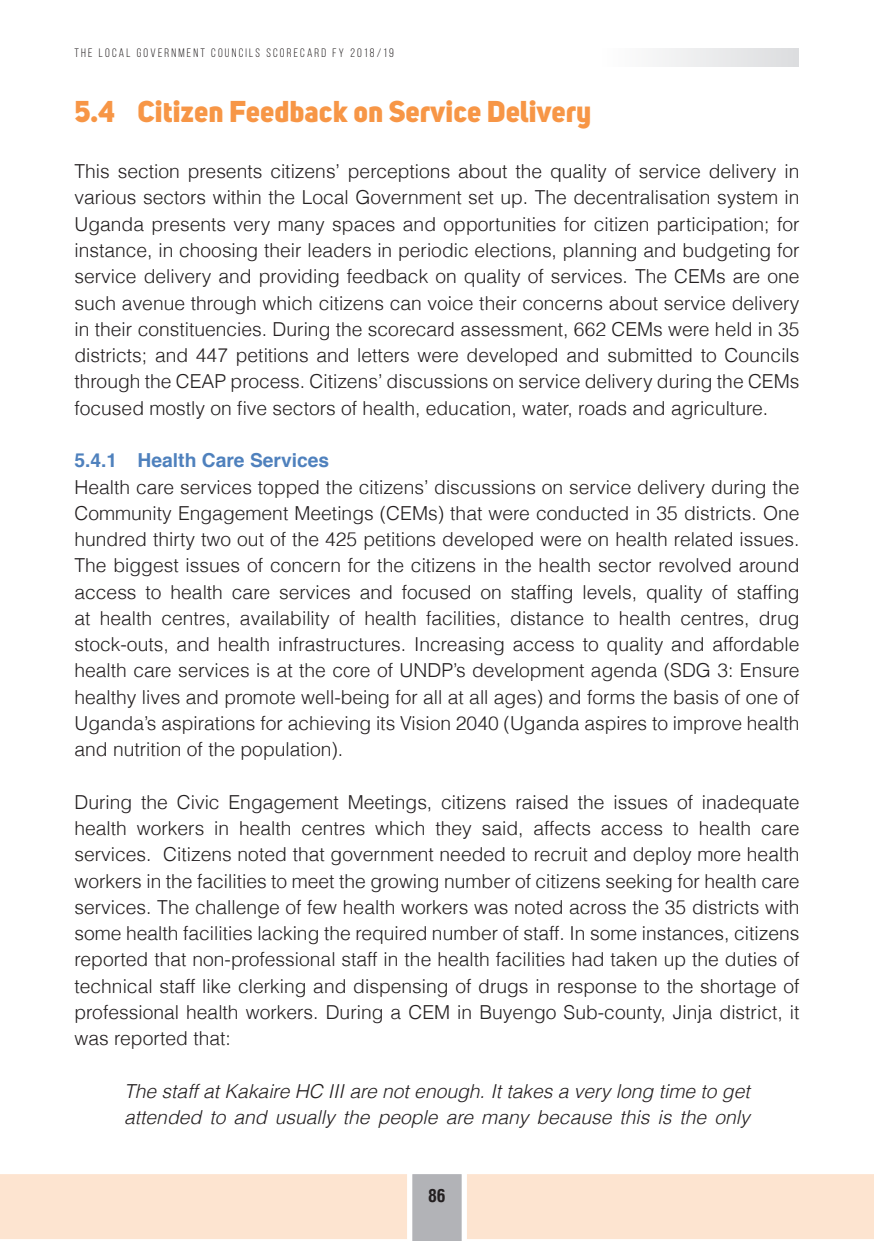
<style>
.page{position:relative;width:874px;height:1241px;background:#fff}
.page>*{position:absolute;margin:0;border:0;box-sizing:border-box;transform-origin:0 0}
.t1{font:800 29.75px "Uni Sans";color:#f79646}
.t2{font:300 19.25px/26.2px "Helvetica";color:#231f20;text-align:justify}
.t3{font:italic 300 19.25px/26.2px "Helvetica";color:#231f20}
.t4{font:700 condensed 17.5px "Helvetica";color:#231f20}
.t5{font:12.25px "Bebas Neue";letter-spacing:.18em;color:#231f20}
.s1{font-weight:700;color:#4f81bd}
</style>
<div class="page">
<div style="left:0;top:1174px;width:873px;height:65px;background:#fde4d0"></div>
<div style="left:601px;top:48px;width:197px;height:19px;background:linear-gradient(to right,#fefefe,#dcdddf)"></div>
<svg style="left:407px;top:1174px;width:59px;height:66px"></svg>
<p class="t5" style="left:74px;top:46px;width:320px">THE LOCAL GOVERNMENT COUNCILS SCORECARD FY 2018/19</p>
<p class="t1" style="left:74px;top:92px;width:518px">5.4 Citizen Feedback on Service Delivery</p>
<p class="t2" style="left:74px;top:157px;width:726px">This section presents citizens’ perceptions about the quality of service delivery in various sectors within the Local Government set up. The decentralisation system in Uganda presents very many spaces and opportunities for citizen participation; for instance, in choosing their leaders in periodic elections, planning and budgeting for service delivery and providing feedback on quality of services. The CEMs are one such avenue through which citizens can voice their concerns about service delivery in their constituencies. During the scorecard assessment, 662 CEMs were held in 35 districts; and 447 petitions and letters were developed and submitted to Councils through the CEAP process. Citizens’ discussions on service delivery during the CEMs focused mostly on five sectors of health, education, water, roads and agriculture.</p>
<p class="t2" style="left:74px;top:446px;width:726px;text-align:left"><span class="s1">5.4.1 Health Care Services<br></span>Health care services topped the citizens’ discussions on service delivery during the Community Engagement Meetings (CEMs) that were conducted in 35 districts. One hundred thirty two out of the 425 petitions developed were on health related issues.<br>The biggest issues of concern for the citizens in the health sector revolved around access to health care services and focused on staffing levels, quality of staffing at health centres, availability of health facilities, distance to health centres, drug stock-outs, and health infrastructures. Increasing access to quality and affordable health care services is at the core of UNDP’s development agenda (SDG 3: Ensure healthy lives and promote well-being for all at all ages) and forms the basis of one of Uganda’s aspirations for achieving its Vision 2040 (Uganda aspires to improve health and nutrition of the population).</p>
<p class="t2" style="left:74px;top:787px;width:726px">During the Civic Engagement Meetings, citizens raised the issues of inadequate health workers in health centres which they said, affects access to health care services. Citizens noted that government needed to recruit and deploy more health workers in the facilities to meet the growing number of citizens seeking for health care services. The challenge of few health workers was noted across the 35 districts with some health facilities lacking the required number of staff. In some instances, citizens reported that non-professional staff in the health facilities had taken up the duties of technical staff like clerking and dispensing of drugs in response to the shortage of professional health workers. During a CEM in Buyengo Sub-county, Jinja district, it was reported that:</p>
<p class="t3" style="left:124px;top:1077px;width:626px">The staff at Kakaire HC III are not enough. It takes a very long time to get attended to and usually the people are many because this is the only</p>
<p class="t4" style="left:428px;top:1183px;width:19px">86</p>
</div>
